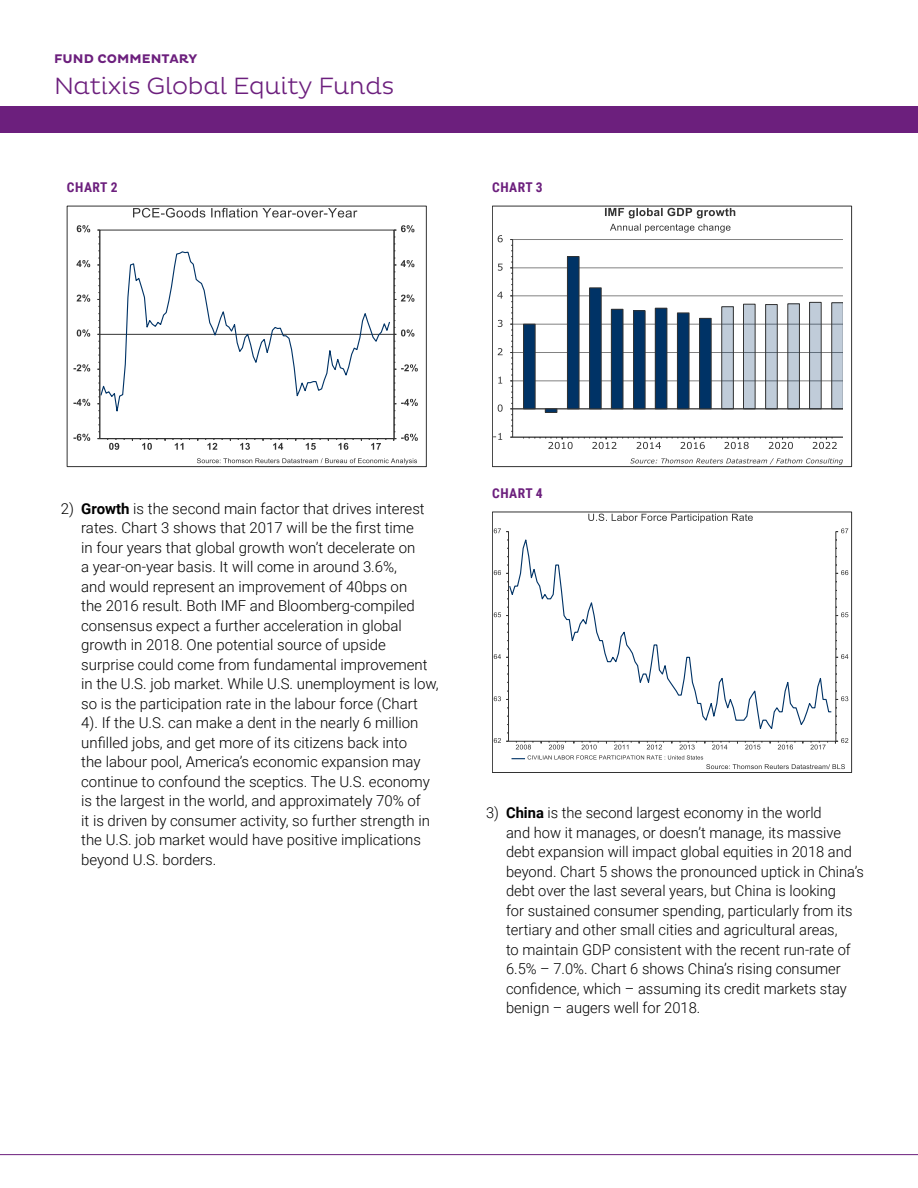
<style>
.page{position:relative;width:918px;height:1188px;background:#fff}
.page>*{position:absolute;margin:0;border:0;box-sizing:border-box;transform-origin:0 0}
.headline_header_sub{font:300 24px "Pluto";letter-spacing:-.01em;color:#6c1f7d}
.text{font:300 15px/19.5px "Roboto";color:#000}
.t1{font:700 13.5px "Roboto Condensed";letter-spacing:.035em;color:#6c1f7d}
.caps_header_sub_page{font:700 12.75px "Pluto";letter-spacing:.005em;color:#6c1f7d}
.s1{font-weight:700}
</style>
<div class="page">
<div style="left:1px;top:106px;width:917px;height:27px;background:#6c1f7d"></div>
<div style="left:67px;top:206px;width:360px;height:261px;border:1px solid #333"></div>
<svg style="left:197px;top:458px;width:220px;height:7px"></svg>
<svg style="left:133px;top:208px;width:224px;height:10px"></svg>
<hr style="left:100px;top:334px;width:294px;height:1px;background:#333">
<svg style="left:102px;top:251px;width:289px;height:161px"></svg>
<hr style="left:100px;top:438px;width:294px;height:1px;background:#333">
<svg style="left:107px;top:439px;width:18px;height:11px"></svg>
<svg style="left:140px;top:439px;width:18px;height:11px"></svg>
<svg style="left:173px;top:439px;width:10px;height:11px"></svg>
<svg style="left:205px;top:439px;width:18px;height:11px"></svg>
<svg style="left:238px;top:439px;width:18px;height:11px"></svg>
<svg style="left:271px;top:439px;width:17px;height:11px"></svg>
<svg style="left:304px;top:439px;width:17px;height:11px"></svg>
<svg style="left:336px;top:439px;width:18px;height:11px"></svg>
<svg style="left:369px;top:439px;width:18px;height:11px"></svg>
<hr style="left:394px;top:230px;width:1px;height:209px;background:#333">
<svg style="left:393px;top:425px;width:25px;height:16px"></svg>
<svg style="left:394px;top:397px;width:24px;height:14px"></svg>
<svg style="left:394px;top:362px;width:24px;height:15px"></svg>
<svg style="left:394px;top:327px;width:20px;height:15px"></svg>
<svg style="left:394px;top:292px;width:20px;height:15px"></svg>
<svg style="left:394px;top:258px;width:20px;height:15px"></svg>
<svg style="left:394px;top:225px;width:20px;height:13px"></svg>
<hr style="left:100px;top:230px;width:1px;height:209px;background:#333">
<svg style="left:73px;top:434px;width:17px;height:7px"></svg>
<svg style="left:73px;top:399px;width:17px;height:7px"></svg>
<svg style="left:73px;top:364px;width:17px;height:8px"></svg>
<svg style="left:77px;top:329px;width:13px;height:8px"></svg>
<svg style="left:77px;top:295px;width:13px;height:7px"></svg>
<svg style="left:76px;top:260px;width:14px;height:7px"></svg>
<svg style="left:77px;top:225px;width:13px;height:7px"></svg>
<div style="left:492px;top:206px;width:360px;height:261px;border:1px solid #333"></div>
<svg style="left:630px;top:458px;width:213px;height:7px"></svg>
<svg style="left:605px;top:208px;width:130px;height:10px"></svg>
<svg style="left:610px;top:224px;width:121px;height:9px"></svg>
<hr style="left:513px;top:381px;width:330px;height:1px;background:#000;opacity:.5">
<hr style="left:513px;top:352px;width:330px;height:1px;background:#000;opacity:.5">
<hr style="left:513px;top:324px;width:330px;height:1px;background:#000;opacity:.5">
<hr style="left:513px;top:296px;width:330px;height:1px;background:#d5d5d5">
<hr style="left:513px;top:268px;width:330px;height:1px;background:#d3d3d3">
<hr style="left:513px;top:239px;width:330px;height:1px;background:#828282">
<hr style="left:513px;top:409px;width:330px;height:1px;background:#333">
<div style="left:524px;top:324px;width:11px;height:85px;background:#036"></div>
<div style="left:523px;top:324px;width:12px;height:85px;border:1px solid #333"></div>
<div style="left:545px;top:409px;width:12px;height:4px;border:1px solid #333"></div>
<div style="left:567px;top:257px;width:12px;height:152px;background:#036"></div>
<div style="left:567px;top:256px;width:12px;height:153px;border:1px solid #333"></div>
<div style="left:590px;top:288px;width:11px;height:121px;background:#036"></div>
<div style="left:589px;top:288px;width:12px;height:121px;border:1px solid #333"></div>
<div style="left:611px;top:309px;width:12px;height:100px;background:#036"></div>
<div style="left:611px;top:309px;width:12px;height:100px;border:1px solid #333"></div>
<div style="left:634px;top:311px;width:11px;height:98px;background:#036"></div>
<div style="left:633px;top:311px;width:12px;height:98px;border:1px solid #333"></div>
<div style="left:655px;top:308px;width:12px;height:101px;background:#036"></div>
<div style="left:655px;top:308px;width:12px;height:101px;border:1px solid #333"></div>
<div style="left:677px;top:313px;width:12px;height:96px;background:#036"></div>
<div style="left:677px;top:313px;width:12px;height:96px;border:1px solid #333"></div>
<div style="left:700px;top:318px;width:11px;height:91px;background:#036"></div>
<div style="left:699px;top:318px;width:12px;height:91px;border:1px solid #333"></div>
<div style="left:722px;top:307px;width:11px;height:102px;background:#c0ccd9"></div>
<div style="left:722px;top:307px;width:12px;height:102px;border:1px solid #333"></div>
<div style="left:744px;top:304px;width:11px;height:105px;background:#c0ccd9"></div>
<div style="left:743px;top:304px;width:12px;height:105px;border:1px solid #333"></div>
<div style="left:766px;top:305px;width:11px;height:104px;background:#c0ccd9"></div>
<div style="left:765px;top:304px;width:12px;height:105px;border:1px solid #333"></div>
<div style="left:788px;top:304px;width:11px;height:105px;background:#c0ccd9"></div>
<div style="left:788px;top:304px;width:12px;height:105px;border:1px solid #333"></div>
<div style="left:810px;top:302px;width:11px;height:107px;background:#c0ccd9"></div>
<div style="left:809px;top:302px;width:12px;height:107px;border:1px solid #333"></div>
<div style="left:832px;top:303px;width:11px;height:106px;background:#c0ccd9"></div>
<hr style="left:513px;top:437px;width:330px;height:1px;background:#333">
<svg style="left:523px;top:437px;width:314px;height:12px"></svg>
<svg style="left:510px;top:239px;width:3px;height:199px"></svg>
<svg style="left:493px;top:433px;width:9px;height:7px"></svg>
<svg style="left:498px;top:404px;width:5px;height:8px"></svg>
<svg style="left:498px;top:377px;width:4px;height:7px"></svg>
<svg style="left:498px;top:348px;width:5px;height:7px"></svg>
<svg style="left:498px;top:320px;width:5px;height:7px"></svg>
<svg style="left:497px;top:292px;width:6px;height:7px"></svg>
<svg style="left:498px;top:264px;width:5px;height:7px"></svg>
<svg style="left:498px;top:235px;width:5px;height:7px"></svg>
<div style="left:492px;top:512px;width:360px;height:261px;border:1px solid #333"></div>
<svg style="left:588px;top:514px;width:165px;height:9px"></svg>
<svg style="left:509px;top:539px;width:323px;height:190px"></svg>
<hr style="left:836px;top:532px;width:1px;height:209px;background:#333">
<svg style="left:836px;top:691px;width:12px;height:10px"></svg>
<svg style="left:836px;top:649px;width:12px;height:10px"></svg>
<svg style="left:836px;top:607px;width:12px;height:10px"></svg>
<svg style="left:836px;top:565px;width:12px;height:10px"></svg>
<svg style="left:836px;top:528px;width:12px;height:5px"></svg>
<hr style="left:508px;top:532px;width:1px;height:209px;background:#333">
<svg style="left:494px;top:691px;width:14px;height:10px"></svg>
<svg style="left:494px;top:649px;width:14px;height:10px"></svg>
<svg style="left:494px;top:607px;width:14px;height:10px"></svg>
<svg style="left:494px;top:565px;width:14px;height:10px"></svg>
<svg style="left:494px;top:528px;width:15px;height:5px"></svg>
<svg style="left:494px;top:733px;width:354px;height:36px"></svg>
<hr style="left:0;top:1154px;width:918px;height:1px;background:#6c1f7d">
<p class="caps_header_sub_page" style="left:54px;top:51px;width:145px">FUND COMMENTARY</p>
<p class="headline_header_sub" style="left:54px;top:73px;width:342px">Natixis Global Equity Funds</p>
<p class="t1" style="left:67px;top:178px;width:52px">CHART 2</p>
<p class="t1" style="left:492px;top:178px;width:52px">CHART 3</p>
<p class="text" style="left:81px;top:498px;width:359px;text-indent:-20px">2) <span class="s1">Growth</span> is the second main factor that drives interest rates. Chart 3 shows that 2017 will be the first time<br>in four years that global growth won’t decelerate on<br>a year-on-year basis. It will come in around 3.6%,<br>and would represent an improvement of 40bps on<br>the 2016 result. Both IMF and Bloomberg-compiled consensus expect a further acceleration in global growth in 2018. One potential source of upside surprise could come from fundamental improvement in the U.S. job market. While U.S. unemployment is low, so is the participation rate in the labour force (Chart<br>4). If the U.S. can make a dent in the nearly 6 million unfilled jobs, and get more of its citizens back into<br>the labour pool, America’s economic expansion may continue to confound the sceptics. The U.S. economy is the largest in the world, and approximately 70% of<br>it is driven by consumer activity, so further strength in the U.S. job market would have positive implications beyond U.S. borders.</p>
<p class="t1" style="left:492px;top:484px;width:52px">CHART 4</p>
<p class="text" style="left:506px;top:802px;width:359px;text-indent:-20px">3) <span class="s1">China</span> is the second largest economy in the world<br>and how it manages, or doesn’t manage, its massive debt expansion will impact global equities in 2018 and beyond. Chart 5 shows the pronounced uptick in China’s debt over the last several years, but China is looking<br>for sustained consumer spending, particularly from its tertiary and other small cities and agricultural areas,<br>to maintain GDP consistent with the recent run-rate of 6.5% – 7.0%. Chart 6 shows China’s rising consumer confidence, which – assuming its credit markets stay benign – augers well for 2018.</p>
</div>
